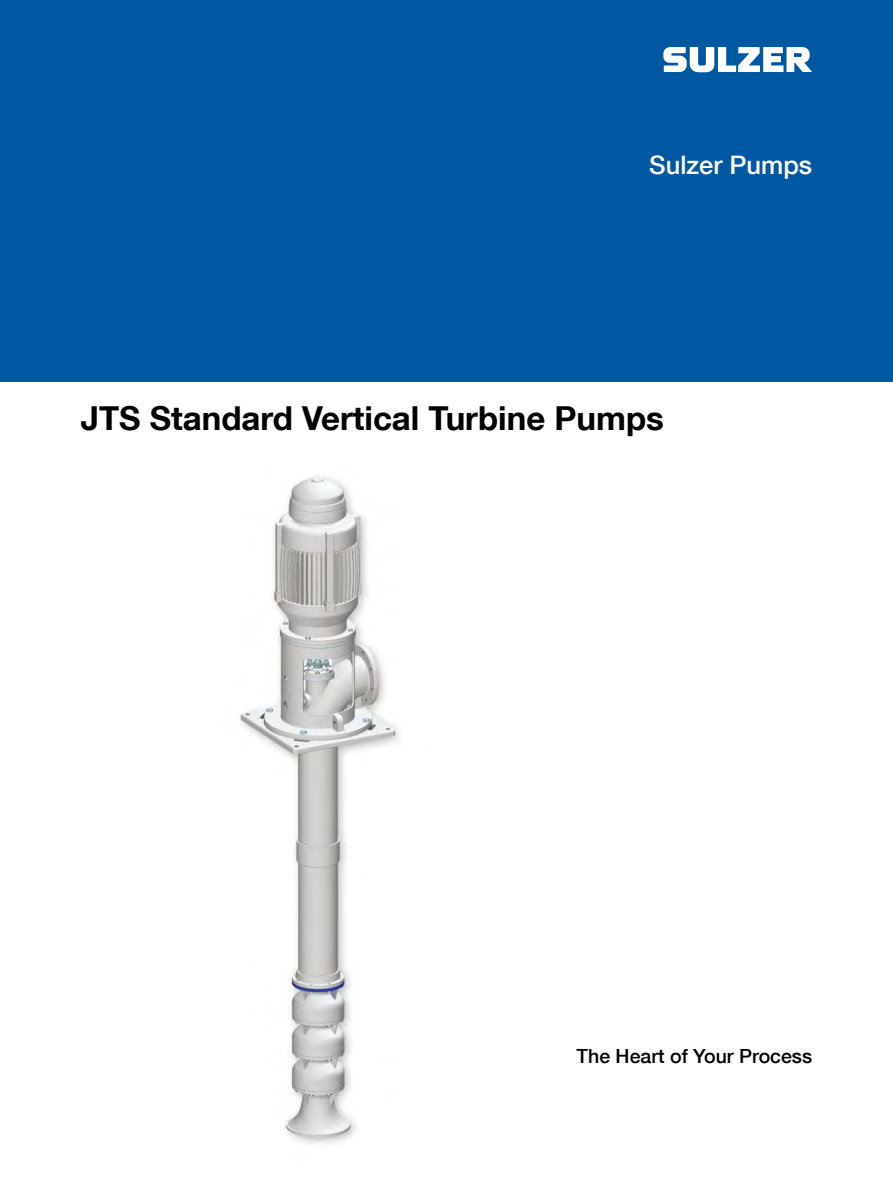
<style>
.page{position:relative;width:893px;height:1191px;background:#fff}
.page>*{position:absolute;margin:0;border:0;box-sizing:border-box;transform-origin:0 0}
.Pääotsikko_22pt_must{font:700 33px "Helvetica Neue LT Com";color:#000}
.Otsikko{font:500 25.5px "Helvetica Neue LT Com";color:#fff}
.Otsikko-2{font:500 19.5px "Helvetica Neue LT Com";color:#000}
</style>
<div class="page">
<img style="left:240px;top:476px;width:159px;height:668px">
<div style="left:0;top:0;width:893px;height:381px;background:#0058a2"></div>
<svg style="left:663px;top:47px;width:149px;height:25px"></svg>
<p class="Otsikko" style="left:649px;top:149px;width:164px">Sulzer Pumps</p>
<p class="Pääotsikko_22pt_must" style="left:81px;top:397px;width:585px">JTS Standard Vertical Turbine Pumps</p>
<p class="Otsikko-2" style="left:577px;top:1044px;width:237px">The Heart of Your Process</p>
</div>
